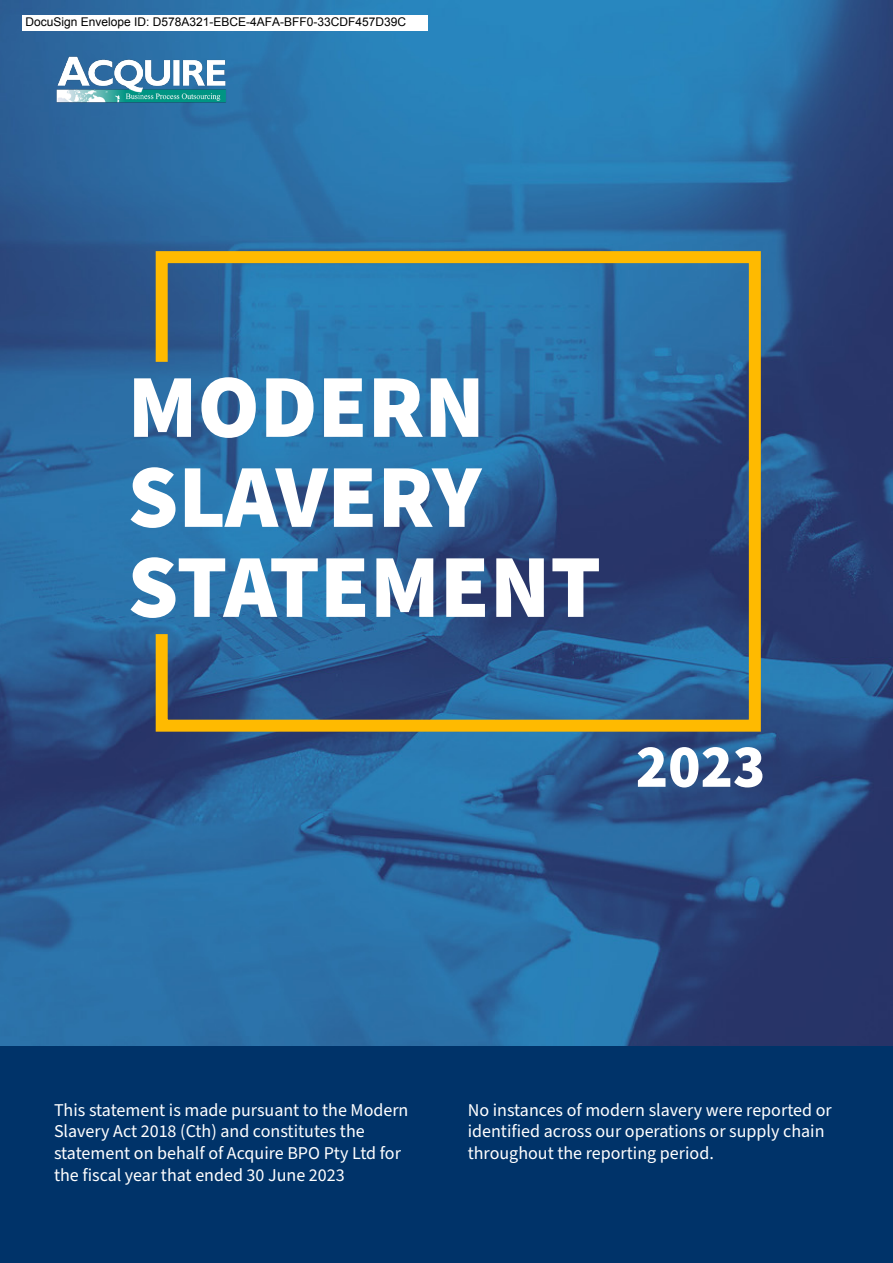
<style>
.page{position:relative;width:893px;height:1263px;background:#fff}
.page>*{position:absolute;margin:0;border:0;box-sizing:border-box;transform-origin:0 0}
.t1{font:900 90px/90px "Source Sans Pro";color:#fff}
.t2{font:900 60px "Source Sans Pro";color:#fff}
.t3{font:18px/21.6px "Source Sans Pro";color:#fff}
.t4{font:12px "Arial";color:#000}
</style>
<div class="page">
<img style="left:0;top:0;width:893px;height:1047px">
<svg style="left:150px;top:245px;width:617px;height:493px"></svg>
<div style="left:0;top:1047px;width:893px;height:216px;background:#003369"></div>
<img style="left:45px;top:53px;width:191px;height:55px">
<div style="left:22px;top:15px;width:406px;height:15px;background:#fff"></div>
<p class="t4" style="left:26px;top:15px;width:382px">DocuSign Envelope ID: D578A321-EBCE-4AFA-BFF0-33CDF457D39C</p>
<p class="t1" style="left:128px;top:364px;width:475px">MODERN<br>SLAVERY<br>STATEMENT</p>
<p class="t2" style="left:636px;top:725px;width:131px">2023</p>
<p class="t3" style="left:54px;top:1099px;width:356px">This statement is made pursuant to the Modern Slavery Act 2018 (Cth) and constitutes the statement on behalf of Acquire BPO Pty Ltd for the fiscal year that ended 30 June 2023</p>
<p class="t3" style="left:468px;top:1099px;width:365px">No instances of modern slavery were reported or identified across our operations or supply chain throughout the reporting period.</p>
</div>
